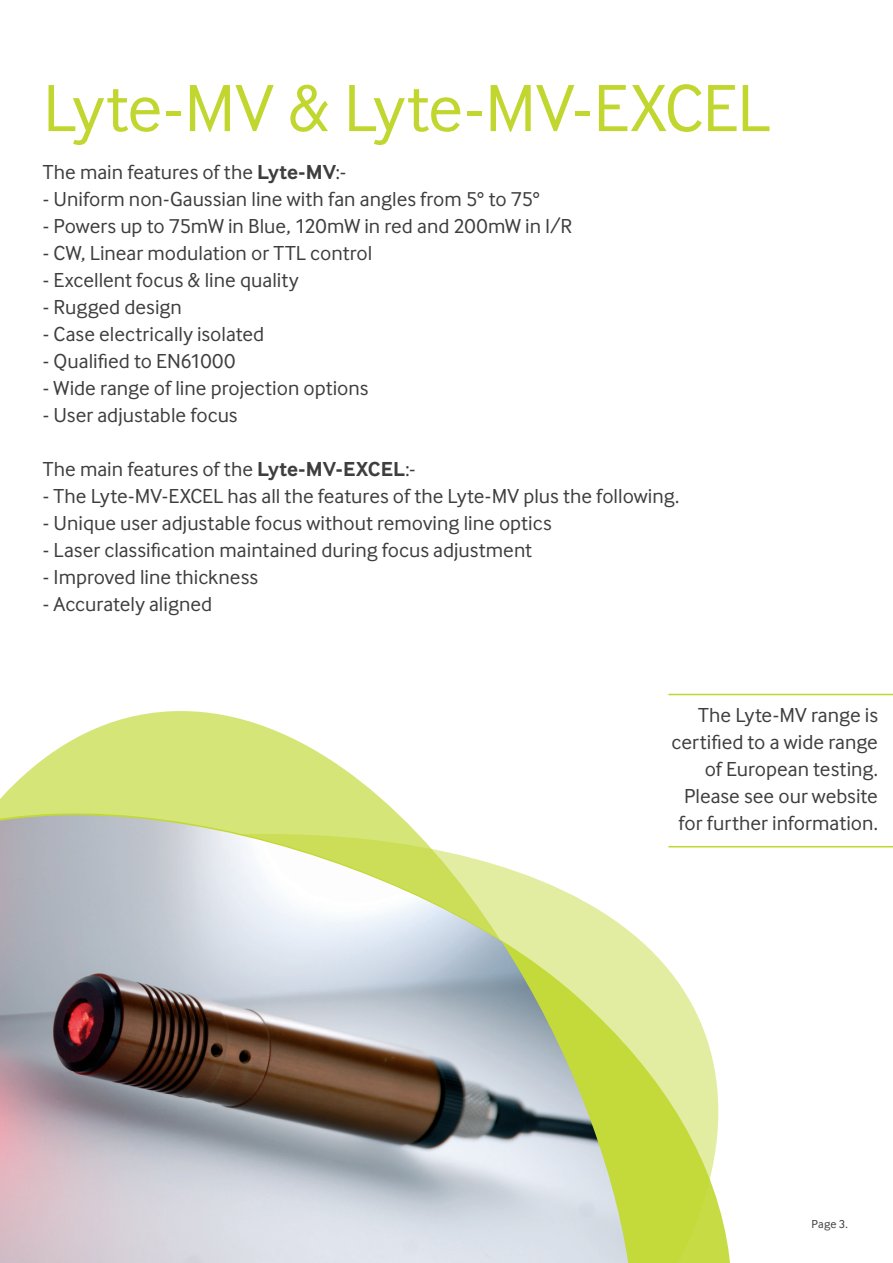
<style>
.page{position:relative;width:893px;height:1263px;background:#fff}
.page>*{position:absolute;margin:0;border:0;box-sizing:border-box;transform-origin:0 0}
.t1{font:69px "Inter Face";letter-spacing:-.015em;color:#c1d72f}
.t2{font:21px/27px "Inter Face";color:#3e3e3f;text-align:right}
.t3{font:12px "Inter Face";color:#3e3e3f}
.s1{font-weight:700}
</style>
<div class="page">
<hr style="left:668px;top:694px;width:225px;height:1px;background:#c1d72f">
<hr style="left:668px;top:846px;width:225px;height:1px;background:#c1d72f">
<svg style="left:0;top:711px;width:399px;height:104px;fill:#d6e578"></svg>
<svg style="left:628px;top:846px;width:90px;height:417px"></svg>
<img style="left:0;top:815px;width:628px;height:448px">
<h1 class="t1" style="left:43px;top:69px;width:729px">Lyte-MV &amp; Lyte-MV-EXCEL</h1>
<p class="t2" style="left:43px;top:158px;width:305px">The main features of the <span class="s1">Lyte-MV</span>:-</p>
<p class="t2" style="left:43px;top:185px;width:499px">- Uniform non-Gaussian line with fan angles from 5° to 75°</p>
<p class="t2" style="left:43px;top:212px;width:530px">- Powers up to 75mW in Blue, 120mW in red and 200mW in I/R</p>
<p class="t2" style="left:43px;top:239px;width:331px">- CW, Linear modulation or TTL control</p>
<p class="t2" style="left:43px;top:266px;width:257px">- Excellent focus &amp; line quality</p>
<p class="t2" style="left:43px;top:293px;width:140px">- Rugged design</p>
<p class="t2" style="left:43px;top:320px;width:223px">- Case electrically isolated</p>
<p class="t2" style="left:43px;top:347px;width:194px">- Qualified to EN61000</p>
<p class="t2" style="left:43px;top:374px;width:327px">- Wide range of line projection options</p>
<p class="t2" style="left:43px;top:401px;width:196px">- User adjustable focus</p>
<p class="t2" style="left:43px;top:455px;width:374px">The main features of the <span class="s1">Lyte-MV-EXCEL</span>:-</p>
<p class="t2" style="left:43px;top:482px;width:638px">- The Lyte-MV-EXCEL has all the features of the Lyte-MV plus the following.</p>
<p class="t2" style="left:43px;top:509px;width:510px">- Unique user adjustable focus without removing line optics</p>
<p class="t2" style="left:43px;top:536px;width:491px">- Laser classification maintained during focus adjustment</p>
<p class="t2" style="left:43px;top:563px;width:217px">- Improved line thickness</p>
<p class="t2" style="left:43px;top:590px;width:171px">- Accurately aligned</p>
<p class="t2" style="left:671px;top:701px;width:208px">The Lyte-MV range is certified to a wide range of European testing.<br>Please see our website for further information.</p>
<p class="t3" style="left:811px;top:1218px;width:38px">Page 3.</p>
</div>
